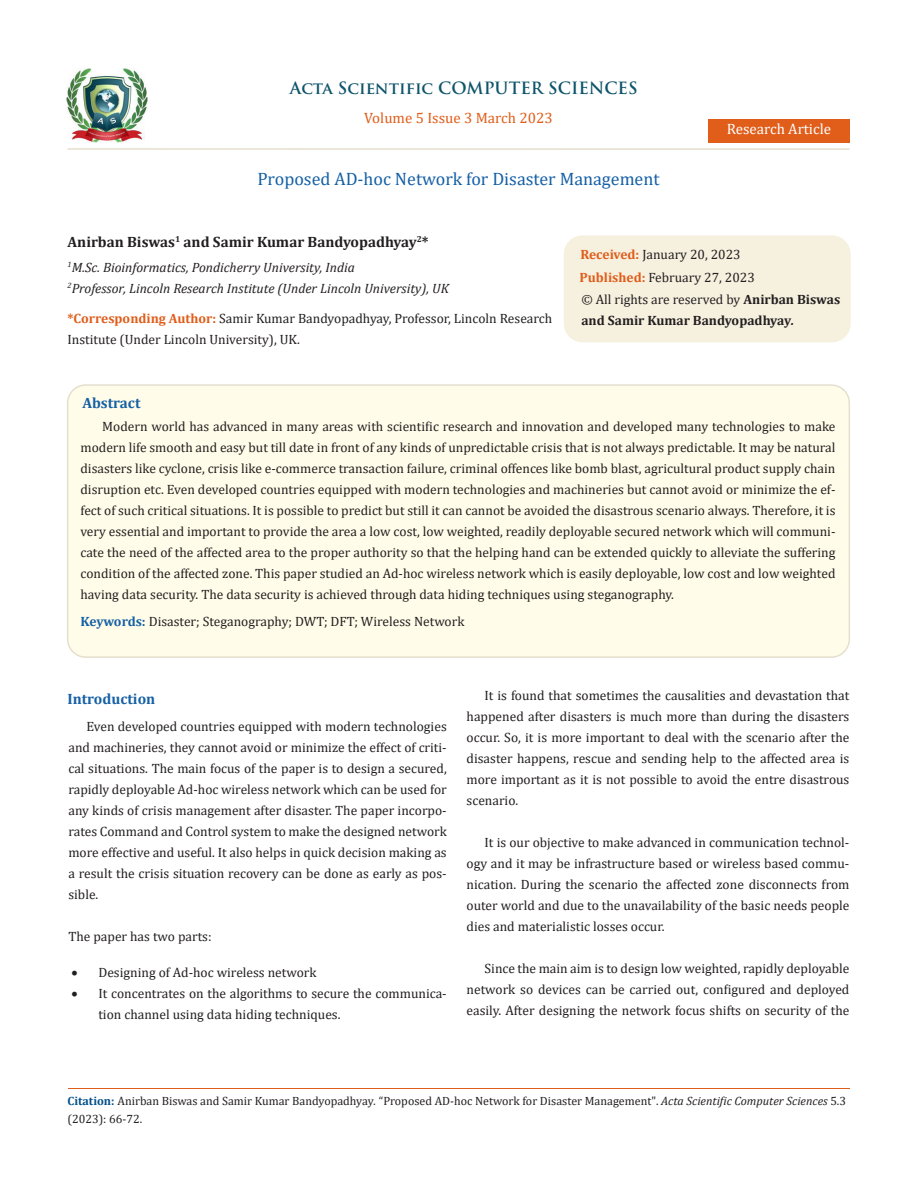
<style>
.page{position:relative;width:917px;height:1188px;background:#fff}
.page>*{position:absolute;margin:0;border:0;box-sizing:border-box;transform-origin:0 0}
.t1{font:18px "Cambria";color:#1560a6}
.t2{font:700 16.5px "Trajan Pro";color:#0e546a}
.t3{font:700 15px "Cambria";color:#231f20}
.t4{font:15px "Cambria";color:#e05d1a}
.t5{font:700 15px "Cambria";color:#1560a6}
.t6{font:15px "Cambria";color:#fff}
.t7{font:13.5px/21px "Cambria";color:#231f20;text-align:justify}
.t8{font:italic 13.5px "Cambria";color:#231f20}
.t9{font:700 13.5px/21px "Cambria";color:#231f20}
.t10{font:12px/18px "Cambria";color:#231f20}
.s1{font-weight:700;color:#e05d1a}
.s2{font-weight:400}
.s3{font-style:italic}
.s4{font-weight:700;color:#1560a6}
.s5{font-weight:700;color:#035089}
</style>
<div class="page">
<img style="left:67px;top:68px;width:80px;height:74px">
<div style="left:708px;top:119px;width:141px;height:23px;background:#e05d1a"></div>
<div style="left:564px;top:236px;width:285px;height:106px;background:#f6f0df;border-radius:18px"></div>
<div style="left:563px;top:235px;width:287px;height:107px;border:2px solid #f6f0df;border-radius:18px"></div>
<div style="left:68px;top:385px;width:781px;height:272px;background:#fffde9;border-radius:18px"></div>
<div style="left:67px;top:384px;width:783px;height:274px;border:2px solid #e5dfce;border-radius:18px"></div>
<hr style="left:68px;top:1088px;width:781px;height:1px;background:#e05d1a">
<hr style="left:67px;top:148px;width:782px;height:2px;background:#e5dfce">
<p class="t2" style="left:290px;top:77px;width:349px">Acta Scientific COMPUTER SCIENCES</p>
<p class="t4" style="left:364px;top:109px;width:190px">Volume 5 Issue 3 March 2023</p>
<p class="t1" style="left:257px;top:169px;width:403px">Proposed AD-hoc Network for Disaster Management</p>
<p class="t6" style="left:726px;top:120px;width:106px">Research Article</p>
<p class="t3" style="left:67px;top:231px;width:362px">Anirban Biswas<sup>1</sup> and Samir Kumar Bandyopadhyay<sup>2</sup>*</p>
<p class="t8" style="left:67px;top:258px;width:289px"><sup>1</sup>M.Sc. Bioinformatics, Pondicherry University, India</p>
<p class="t8" style="left:67px;top:279px;width:383px"><sup>2</sup>Professor, Lincoln Research Institute (Under Lincoln University), UK</p>
<p class="t7" style="left:67px;top:307px;width:486px"><span class="s1">*Corresponding Author:</span> Samir Kumar Bandyopadhyay, Professor, Lincoln Research<br>Institute (Under Lincoln University), UK.</p>
<p class="t7" style="left:580px;top:244px;width:162px"><span class="s1">Received:</span> January 20, 2023</p>
<p class="t7" style="left:579px;top:267px;width:177px"><span class="s1">Published:</span> February 27, 2023</p>
<p class="t9" style="left:581px;top:288px;width:260px"><span class="s2">© All rights are reserved by</span> Anirban Biswas and Samir Kumar Bandyopadhyay<span class="s3">.</span></p>
<p class="t5" style="left:82px;top:393px;width:60px">Abstract</p>
<p class="t7" style="left:80px;top:416px;width:756px;text-indent:22px">Modern world has advanced in many areas with scientific research and innovation and developed many technologies to make modern life smooth and easy but till date in front of any kinds of unpredictable crisis that is not always predictable. It may be natural disasters like cyclone, crisis like e-commerce transaction failure, criminal offences like bomb blast, agricultural product supply chain disruption etc. Even developed countries equipped with modern technologies and machineries but cannot avoid or minimize the ef&shy;fect of such critical situations. It is possible to predict but still it can cannot be avoided the disastrous scenario always. Therefore, it is very essential and important to provide the area a low cost, low weighted, readily deployable secured network which will communi&shy;cate the need of the affected area to the proper authority so that the helping hand can be extended quickly to alleviate the suffering condition of the affected zone. This paper studied an Ad-hoc wireless network which is easily deployable, low cost and low weighted having data security. The data security is achieved through data hiding techniques using steganography.</p>
<p class="t7" style="left:80px;top:611px;width:385px"><span class="s4">Keywords:</span> Disaster; Steganography; DWT; DFT; Wireless Network</p>
<p class="t5" style="left:67px;top:688px;width:89px">Introduction</p>
<p class="t7" style="left:68px;top:716px;width:380px;text-indent:18px">Even developed countries equipped with modern technologies and machineries, they cannot avoid or minimize the effect of criti&shy;cal situations. The main focus of the paper is to design a secured, rapidly deployable Ad-hoc wireless network which can be used for any kinds of crisis management after disaster. The paper incorpo&shy;rates Command and Control system to make the designed network more effective and useful. It also helps in quick decision making as a result the crisis situation recovery can be done as early as pos&shy;sible.</p>
<p class="t7" style="left:68px;top:926px;width:145px">The paper has two parts:</p>
<p class="t7" style="left:71px;top:962px;width:246px">• Designing of Ad-hoc wireless network</p>
<p class="t7" style="left:98px;top:983px;width:350px;text-indent:-27px">• It concentrates on the algorithms to secure the communica&shy;tion channel using data hiding techniques.</p>
<p class="t7" style="left:466px;top:685px;width:384px;text-indent:18px">It is found that sometimes the causalities and devastation that happened after disasters is much more than during the disasters occur. So, it is more important to deal with the scenario after the disaster happens, rescue and sending help to the affected area is more important as it is not possible to avoid the entre disastrous scenario.</p>
<p class="t7" style="left:466px;top:832px;width:384px;text-indent:18px">It is our objective to make advanced in communication technol&shy;ogy and it may be infrastructure based or wireless based commu&shy;nication. During the scenario the affected zone disconnects from outer world and due to the unavailability of the basic needs people dies and materialistic losses occur.</p>
<p class="t7" style="left:466px;top:958px;width:384px;text-indent:18px">Since the main aim is to design low weighted, rapidly deployable network so devices can be carried out, configured and deployed easily. After designing the network focus shifts on security of the</p>
<p class="t10" style="left:68px;top:1092px;width:780px"><span class="s5">Citation:</span> Anirban Biswas and Samir Kumar Bandyopadhyay<span class="s3">.</span> “Proposed AD-hoc Network for Disaster Management". <span class="s3">Acta Scientific Computer Sciences</span> 5.3 (2023): 66-72.</p>
</div>
